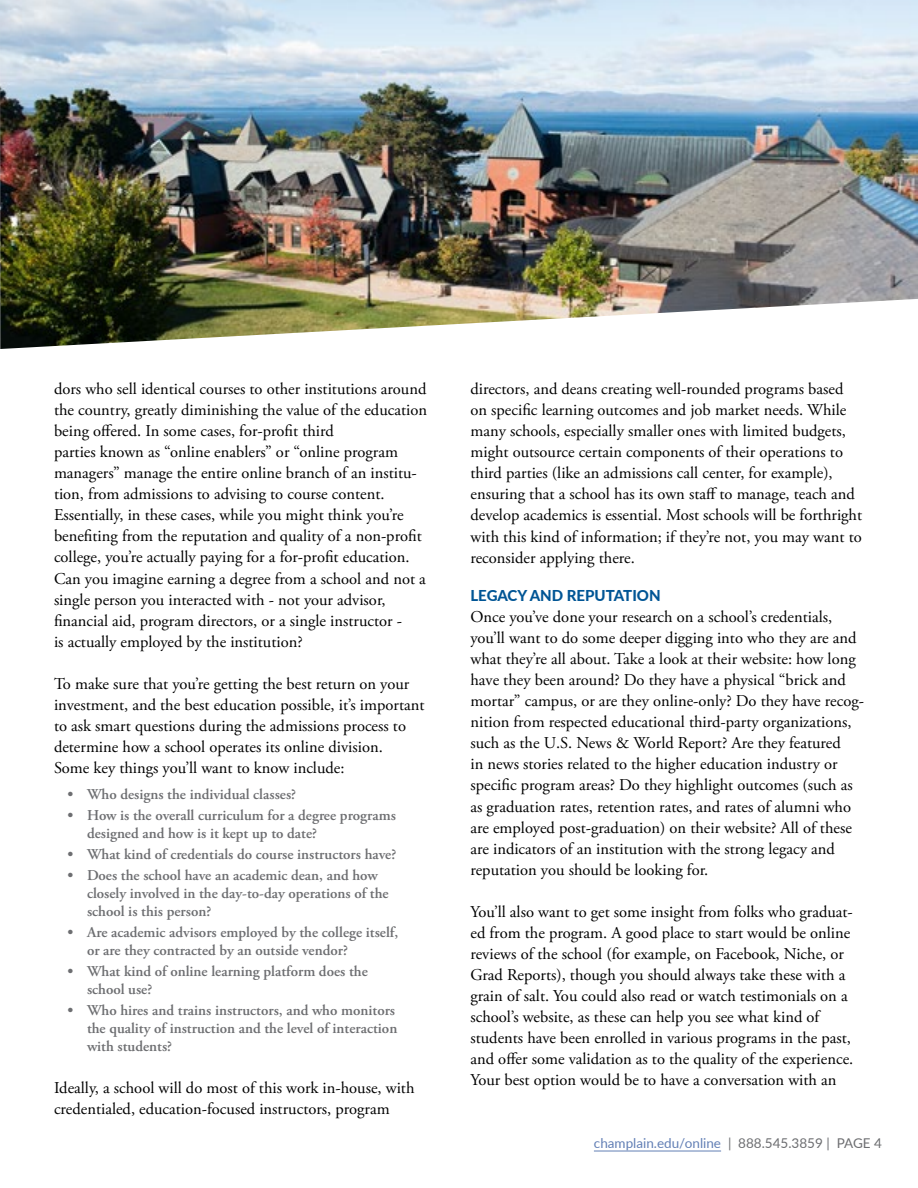
<style>
.page{position:relative;width:918px;height:1188px;background:#fff}
.page>*{position:absolute;margin:0;border:0;box-sizing:border-box;transform-origin:0 0}
.t1{font:16.5px/21px "Adobe Garamond Pro";color:#000}
.t2{font:600 15px/18px "Adobe Garamond Pro";color:#6d6e71}
.t3{font:800 15px "Lato";color:#005595}
.t4{font:13.5px "Lato";color:#627fb5}
.s1{color:#6d6e71}
</style>
<div class="page">
<img style="left:0;top:0;width:918px;height:349px">
<hr style="left:594px;top:1151px;width:127px;height:1px;background:#627fb5">
<p class="t1" style="left:54px;top:379px;width:375px">dors who sell identical courses to other institutions around the country, greatly diminishing the value of the education being offered. In some cases, for-profit third<br>parties known as “online enablers” or “online program managers” manage the entire online branch of an institu&shy;tion, from admissions to advising to course content.<br>Essentially, in these cases, while you might think you’re benefiting from the reputation and quality of a non-profit college, you’re actually paying for a for-profit education.<br>Can you imagine earning a degree from a school and not a single person you interacted with - not your advisor, financial aid, program directors, or a single instructor -<br>is actually employed by the institution?</p>
<p class="t1" style="left:54px;top:673px;width:372px">To make sure that you’re getting the best return on your investment, and the best education possible, it’s important to ask smart questions during the admissions process to determine how a school operates its online division.<br>Some key things you’ll want to know include:</p>
<p class="t2" style="left:68px;top:786px;width:230px">• Who designs the individual classes?</p>
<p class="t2" style="left:87px;top:807px;width:310px;text-indent:-20px">• How is the overall curriculum for a degree programs designed and how is it kept up to date?</p>
<p class="t2" style="left:68px;top:846px;width:330px">• What kind of credentials do course instructors have?</p>
<p class="t2" style="left:87px;top:867px;width:303px;text-indent:-20px">• Does the school have an academic dean, and how closely involved in the day-to-day operations of the school is this person?</p>
<p class="t2" style="left:87px;top:924px;width:313px;text-indent:-20px">• Are academic advisors employed by the college itself, or are they contracted by an outside vendor?</p>
<p class="t2" style="left:87px;top:963px;width:282px;text-indent:-20px">• What kind of online learning platform does the school use?</p>
<p class="t2" style="left:87px;top:1002px;width:312px;text-indent:-20px">• Who hires and trains instructors, and who monitors the quality of instruction and the level of interaction with students?</p>
<p class="t1" style="left:54px;top:1078px;width:362px">Ideally, a school will do most of this work in-house, with credentialed, education-focused instructors, program</p>
<p class="t1" style="left:470px;top:379px;width:393px">directors, and deans creating well-rounded programs based on specific learning outcomes and job market needs. While many schools, especially smaller ones with limited budgets, might outsource certain components of their operations to third parties (like an admissions call center, for example), ensuring that a school has its own staff to manage, teach and develop academics is essential. Most schools will be forthright with this kind of information; if they’re not, you may want to reconsider applying there.</p>
<p class="t3" style="left:470px;top:585px;width:192px">LEGACY AND REPUTATION</p>
<p class="t1" style="left:470px;top:607px;width:395px">Once you’ve done your research on a school’s credentials, you’ll want to do some deeper digging into who they are and what they’re all about. Take a look at their website: how long have they been around? Do they have a physical “brick and mortar” campus, or are they online-only? Do they have recog&shy;nition from respected educational third-party organizations, such as the U.S. News &amp; World Report? Are they featured<br>in news stories related to the higher education industry or specific program areas? Do they highlight outcomes (such as as graduation rates, retention rates, and rates of alumni who are employed post-graduation) on their website? All of these are indicators of an institution with the strong legacy and reputation you should be looking for.</p>
<p class="t1" style="left:470px;top:901px;width:384px">You’ll also want to get some insight from folks who graduat&shy;ed from the program. A good place to start would be online reviews of the school (for example, on Facebook, Niche, or Grad Reports), though you should always take these with a grain of salt. You could also read or watch testimonials on a school’s website, as these can help you see what kind of students have been enrolled in various programs in the past, and offer some validation as to the quality of the experience.<br>Your best option would be to have a conversation with an</p>
<p class="t4" style="left:594px;top:1133px;width:290px">champlain.edu/online <span class="s1">| 888.545.3859 | PAGE 4</span></p>
</div>
